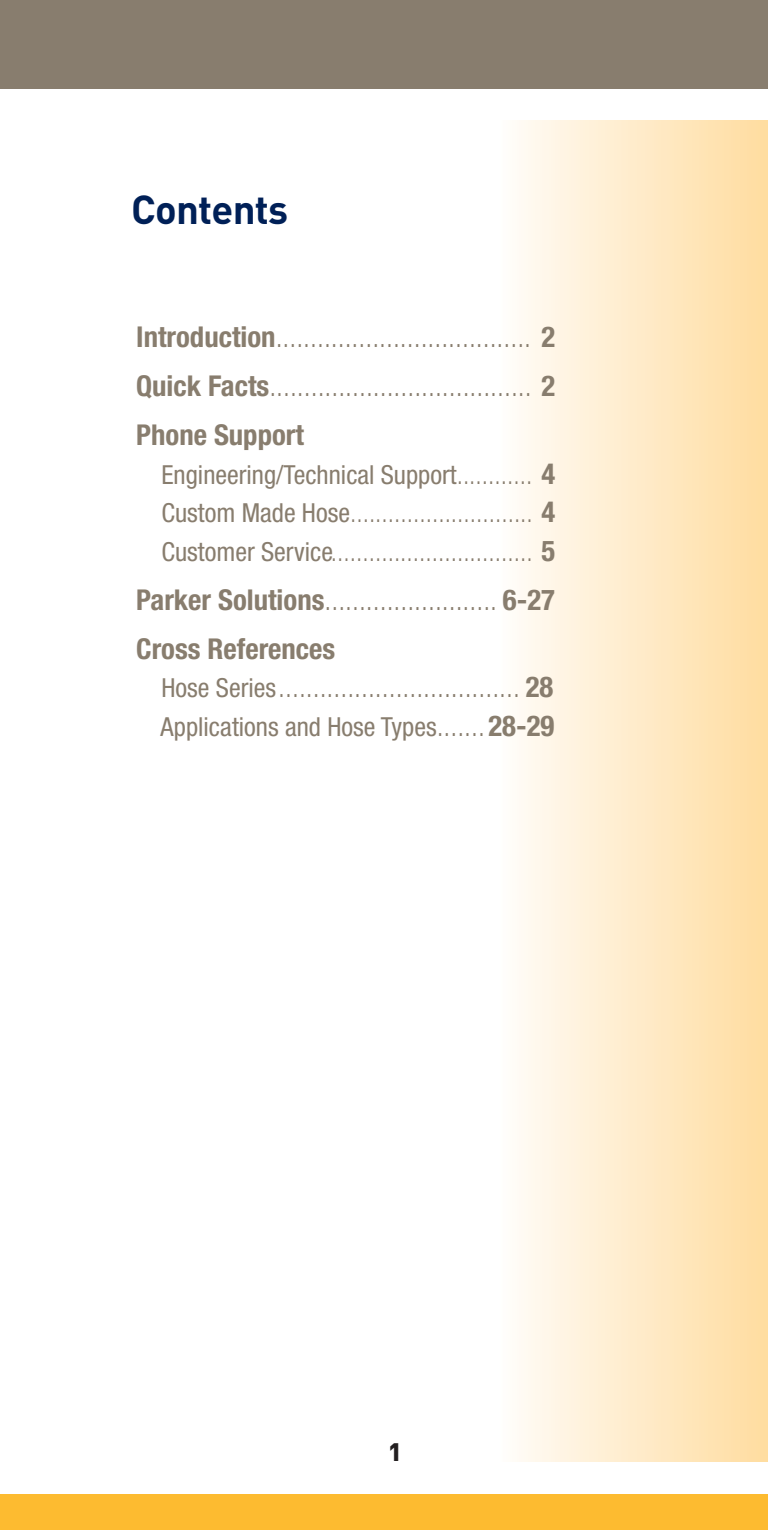
<style>
.page{position:relative;width:768px;height:1530px;background:#fff}
.page>*{position:absolute;margin:0;border:0;box-sizing:border-box;transform-origin:0 0}
.t1{font:700 40px "DINOT";letter-spacing:-.02em;color:#002057}
.t2{font:300 condensed 28.75px/48.8px "Helvetica Neue LT Std";color:#887d6e;text-align:justify}
.t3{font:700 condensed 28.75px/48.8px "Helvetica Neue LT Std";color:#887d6e}
.t4{font:300 condensed 26.25px/38.8px "Helvetica Neue LT Std";color:#887d6e;text-align:justify}
.t5{font:condensed 26.25px "Helvetica Neue LT Std";color:#887d6e}
.t6{font:900 25px "DIN";color:#231f20}
.s1{font-weight:700}
.s2{font-weight:400}
.s3{font-weight:700;font-size:28.75px}
.s4{font-weight:300}
.s5{font-weight:400;font-size:26.25px}
.s6{font-weight:300;font-size:28.75px}
</style>
<div class="page">
<div style="left:0;top:0;width:768px;height:89px;background:#887d6e"></div>
<div style="left:0;top:1494px;width:768px;height:36px;background:#fdbb30"></div>
<div style="left:500px;top:121px;width:268px;height:1340px;background:linear-gradient(to right,#fffdfa,#ffdc9f)"></div>
<h1 class="t1" style="left:131px;top:196px;width:158px">Contents</h1>
<p class="t2" style="left:136px;top:316px;width:420px"><span class="s1">Introduction</span>..................................... <span class="s1">2<br>Quick Facts</span>...................................... <span class="s1">2<br>Phone Support</span></p>
<p class="t4" style="left:161px;top:458px;width:395px"><span class="s2">Engineering/Technical Support</span>............ <span class="s3">4<br></span><span class="s2">Custom Made Hose</span>............................. <span class="s3">4<br></span><span class="s2">Customer Service</span>................................ <span class="s3">5</span></p>
<p class="t3" style="left:136px;top:579px;width:420px">Parker Solutions<span class="s4">.........................</span> 6-27<br>Cross References</p>
<p class="t2" style="left:161px;top:666px;width:393px"><span class="s5">Hose Series</span>................................... <span class="s1">28</span></p>
<p class="t5" style="left:160px;top:717px;width:395px">Applications and Hose Types<span class="s6">.......</span><span class="s3">28-29</span></p>
<p class="t6" style="left:388px;top:1443px;width:15px">1</p>
</div>
